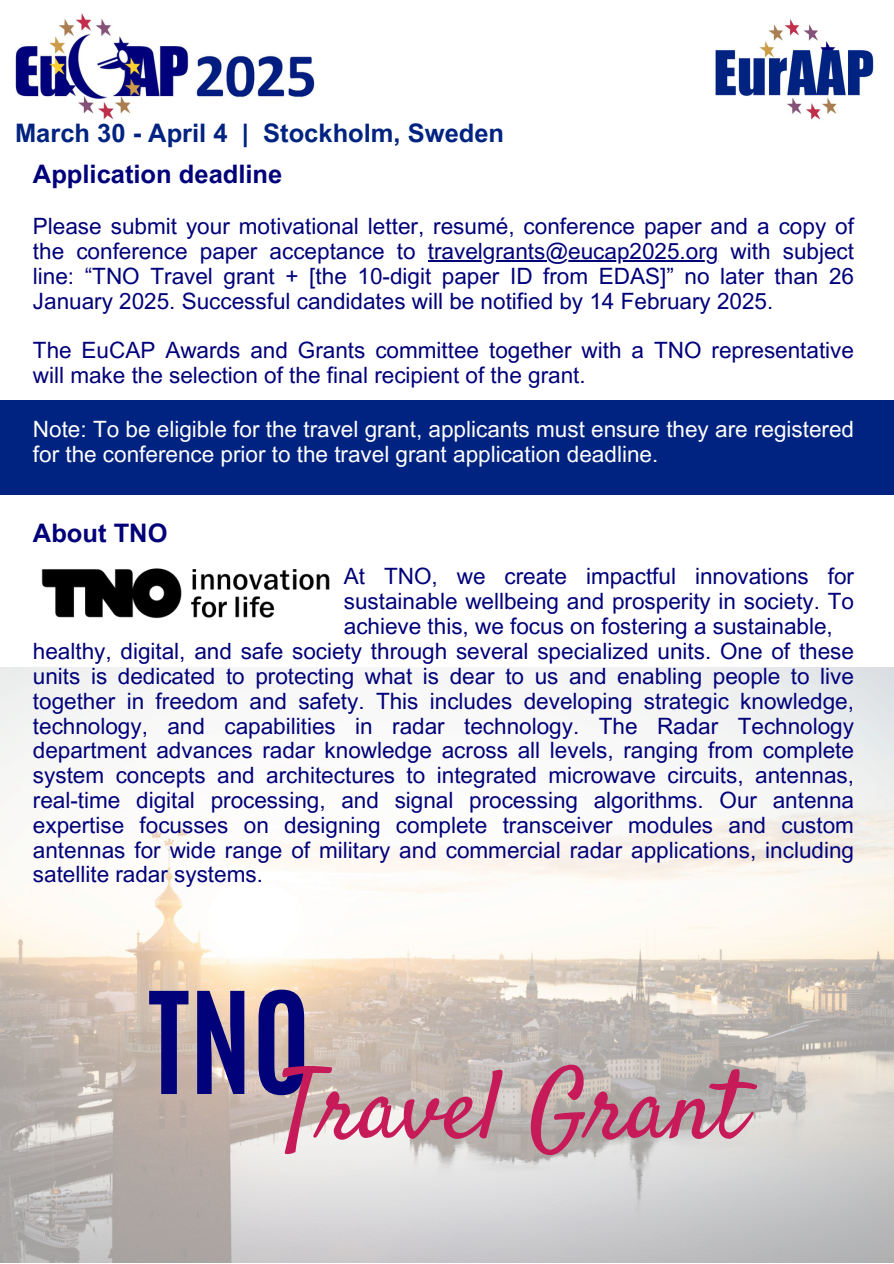
<style>
.page{position:relative;width:894px;height:1264px;background:#fff}
.page>*{position:absolute;margin:0;border:0;box-sizing:border-box;transform-origin:0 0}
.t1{font:700 120px "Antonio";color:#01017a}
.t2{font:97.35px "Satisfy";color:#c71a59}
.t3{font:700 25.5px "Arial MT Pro";color:#002381}
.t4{font:700 25.5px "Arial MT Pro";color:#01017a}
.t5{font:22.5px/24.8px "Arial MT Pro";color:#01017a;text-align:justify}
.t6{font:22.5px/24.8px "Arial MT Pro";color:#fff}
</style>
<div class="page">
<img style="left:15px;top:13px;width:299px;height:107px">
<img style="left:0;top:667px;width:893px;height:595px">
<img style="left:715px;top:19px;width:158px;height:101px">
<hr style="left:428px;top:260px;width:290px;height:1px;background:#01017a">
<div style="left:0;top:400px;width:893px;height:95px;background:#002381"></div>
<img style="left:41px;top:568px;width:289px;height:51px">
<p class="t3" style="left:15px;top:124px;width:490px">March 30 - April 4 | Stockholm, Sweden</p>
<p class="t4" style="left:33px;top:164px;width:251px">Application deadline</p>
<p class="t5" style="left:33px;top:217px;width:822px">Please submit your motivational letter, resumé, conference paper and a copy of the conference paper acceptance to travelgrants@eucap2025.org with subject line: “TNO Travel grant + [the 10-digit paper ID from EDAS]” no later than 26<br>January 2025. Successful candidates will be notified by 14 February 2025.</p>
<p class="t5" style="left:33px;top:340px;width:822px">The EuCAP Awards and Grants committee together with a TNO representative will make the selection of the final recipient of the grant.</p>
<h3 class="t6" style="left:33px;top:419px;width:822px">Note: To be eligible for the travel grant, applicants must ensure they are registered for the conference prior to the travel grant application deadline.</h3>
<h3 class="t4" style="left:33px;top:523px;width:136px">About TNO</h3>
<p class="t5" style="left:344px;top:566px;width:511px">At TNO, we create impactful innovations for sustainable wellbeing and prosperity in society. To achieve this, we focus on fostering a sustainable,</p>
<p class="t5" style="left:33px;top:642px;width:822px">healthy, digital, and safe society through several specialized units. One of these units is dedicated to protecting what is dear to us and enabling people to live together in freedom and safety. This includes developing strategic knowledge, technology, and capabilities in radar technology. The Radar Technology department advances radar knowledge across all levels, ranging from complete system concepts and architectures to integrated microwave circuits, antennas, real-time digital processing, and signal processing algorithms. Our antenna expertise focusses on designing complete transceiver modules and custom antennas for wide range of military and commercial radar applications, including satellite radar systems.</p>
<p class="t1" style="left:148px;top:956px;width:164px">TNO</p>
<p class="t2" style="left:279px;top:1045px;width:467px">Travel Grant</p>
</div>
